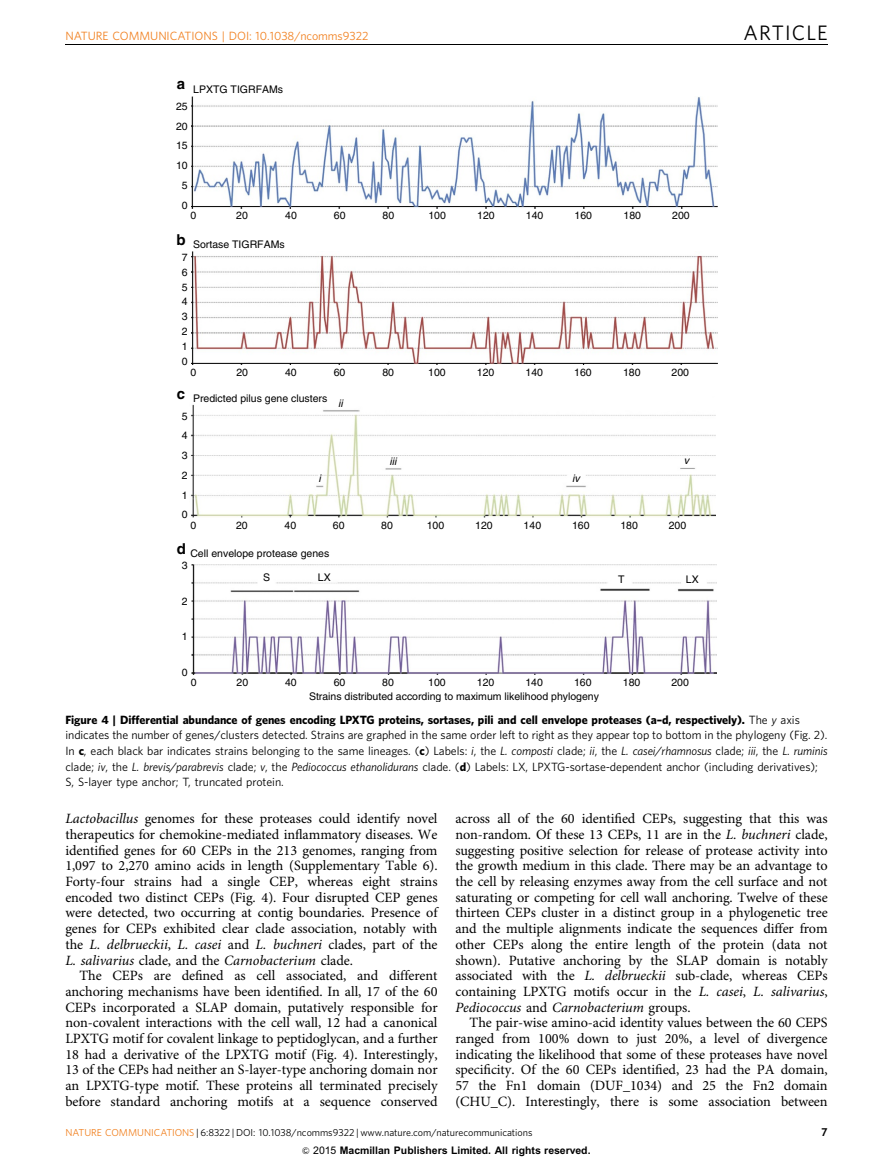
<style>
.page{position:relative;width:893px;height:1174px;background:#fff}
.page>*{position:absolute;margin:0;border:0;box-sizing:border-box;transform-origin:0 0}
.t1{font:20.85px "Adv O Tea 1 a 7398";letter-spacing:.055em;color:#000}
.t2{font:700 15px "Helvetica";color:#000}
.t3{font:14.25px/15.8px "Adv OT1 ef 757 c 0";color:#000;text-align:justify}
.t4{font:14.25px/15.8px "Adv OT7 d 6 df 7 ab.I";color:#000}
.t5{font:12px/15.8px "Adv O Tea 1 a 7398";color:#000}
.t6{font:12px "Adv O Tcb 88 df 00";color:#000}
.t7{font:12px "Adv O Tea 1 a 7398";color:#f1801f}
.t8{font:10.8px "Adv T Tda 6 f 6 cb 8.B";color:#000}
.t9{font:10.5px/15px "Helvetica";color:#000;text-align:justify}
.t10{font:10.5px "Adv PAD35";color:#000}
.t11{font:italic 10.5px "Helvetica";color:#000}
.t12{font:10.05px "Adv O Tea 1 a 7398";color:#000}
.s1{font-family:"Adv O Tea 1 a 7398"}
.s2{font-family:"Adv OT9 bd 21 c 25.I"}
.s3{font-family:"Adv O Tcb 88 df 00"}
.s4{font-family:"Adv OT7 d 6 df 7 ab.I"}
.s5{font-family:"Adv OT1 ef 757 c 0"}
.s6{color:#f1801f}
.s7{font-family:"Adv TA42"}
.s8{font-family:"Adv PAD33"}
</style>
<div class="page">
<img style="left:191px;top:97px;width:526px;height:111px">
<img style="left:191px;top:252px;width:526px;height:113px">
<img style="left:191px;top:404px;width:525px;height:114px">
<img style="left:191px;top:565px;width:526px;height:110px">
<hr style="left:65px;top:44px;width:763px;height:1px;background:#000">
<p class="t7" style="left:65px;top:32px;width:305px">NATURE COMMUNICATIONS | DOI: 10.1038/ncomms9322</p>
<h1 class="t1" style="left:744px;top:25px;width:85px">ARTICLE</h1>
<p class="t2" style="left:177px;top:78px;width:10px">a</p>
<p class="t9" style="left:193px;top:82px;width:91px">LPXTG TIGRFAMs</p>
<p class="t9" style="left:176px;top:97px;width:13px;line-height:20px;text-align:center">25<br>20<br>15<br>10<br>5<br>0</p>
<p class="t9" style="left:191px;top:209px;width:7px">0</p>
<p class="t9" style="left:236px;top:209px;width:13px">20</p>
<p class="t9" style="left:285px;top:209px;width:13px">40</p>
<p class="t9" style="left:334px;top:209px;width:13px">60</p>
<p class="t9" style="left:383px;top:209px;width:13px">80</p>
<p class="t9" style="left:428px;top:209px;width:19px">100</p>
<p class="t2" style="left:176px;top:234px;width:11px">b</p>
<p class="t9" style="left:193px;top:238px;width:93px">Sortase TIGRFAMs</p>
<p class="t9" style="left:182px;top:250px;width:7px">7<br>6<br>5<br>4<br>3<br>2<br>1<br>0</p>
<p class="t9" style="left:477px;top:209px;width:19px">120</p>
<p class="t9" style="left:526px;top:209px;width:19px">140</p>
<p class="t9" style="left:575px;top:209px;width:19px">160</p>
<p class="t9" style="left:623px;top:209px;width:19px">180</p>
<p class="t9" style="left:672px;top:209px;width:19px">200</p>
<p class="t9" style="left:191px;top:365px;width:7px">0</p>
<p class="t9" style="left:236px;top:365px;width:13px">20</p>
<p class="t9" style="left:285px;top:365px;width:13px">40</p>
<p class="t9" style="left:334px;top:365px;width:13px">60</p>
<p class="t9" style="left:382px;top:365px;width:13px">80</p>
<p class="t9" style="left:477px;top:365px;width:19px">120</p>
<p class="t9" style="left:526px;top:365px;width:19px">140</p>
<p class="t9" style="left:623px;top:365px;width:19px">180</p>
<p class="t9" style="left:428px;top:365px;width:19px">100</p>
<p class="t9" style="left:574px;top:365px;width:19px">160</p>
<p class="t2" style="left:177px;top:388px;width:10px">c</p>
<p class="t9" style="left:193px;top:391px;width:136px">Predicted pilus gene clusters</p>
<p class="t9" style="left:182px;top:407px;width:7px;line-height:19.8px">5<br>4<br>3<br>2<br>1<br>0</p>
<p class="t11" style="left:319px;top:474px;width:4px">i</p>
<p class="t11" style="left:338px;top:400px;width:6px">ii</p>
<p class="t11" style="left:390px;top:457px;width:8px">iii</p>
<p class="t11" style="left:572px;top:474px;width:9px">iv</p>
<p class="t9" style="left:191px;top:518px;width:7px">0</p>
<p class="t9" style="left:236px;top:518px;width:13px">20</p>
<p class="t9" style="left:285px;top:518px;width:13px">40</p>
<p class="t9" style="left:333px;top:518px;width:13px">60</p>
<p class="t9" style="left:381px;top:518px;width:13px">80</p>
<p class="t9" style="left:475px;top:518px;width:19px">120</p>
<p class="t9" style="left:524px;top:518px;width:19px">140</p>
<p class="t9" style="left:620px;top:518px;width:19px">180</p>
<p class="t9" style="left:427px;top:518px;width:19px">100</p>
<p class="t9" style="left:572px;top:518px;width:19px">160</p>
<p class="t9" style="left:672px;top:365px;width:19px">200</p>
<p class="t11" style="left:684px;top:457px;width:7px">v</p>
<p class="t9" style="left:669px;top:518px;width:19px">200</p>
<p class="t2" style="left:177px;top:543px;width:11px">d</p>
<p class="t9" style="left:190px;top:547px;width:140px">Cell envelope protease genes</p>
<p class="t9" style="left:182px;top:558px;width:7px">3</p>
<p class="t9" style="left:182px;top:594px;width:7px">2</p>
<p class="t9" style="left:182px;top:630px;width:7px">1</p>
<p class="t9" style="left:182px;top:666px;width:7px">0</p>
<p class="t9" style="left:263px;top:570px;width:9px">S</p>
<p class="t9" style="left:318px;top:570px;width:14px">LX</p>
<p class="t9" style="left:618px;top:573px;width:8px">T</p>
<p class="t9" style="left:686px;top:573px;width:14px">LX</p>
<p class="t9" style="left:574px;top:675px;width:19px">160</p>
<p class="t9" style="left:428px;top:675px;width:19px">100</p>
<p class="t9" style="left:191px;top:675px;width:7px">0</p>
<p class="t9" style="left:236px;top:675px;width:13px">20</p>
<p class="t9" style="left:285px;top:675px;width:13px">40</p>
<p class="t9" style="left:334px;top:675px;width:13px">60</p>
<p class="t9" style="left:382px;top:675px;width:13px">80</p>
<p class="t9" style="left:477px;top:675px;width:19px">120</p>
<p class="t9" style="left:525px;top:675px;width:19px">140</p>
<p class="t9" style="left:623px;top:675px;width:19px">180</p>
<p class="t9" style="left:309px;top:689px;width:292px">Strains distributed according to maximum likelihood phylogeny</p>
<p class="t9" style="left:671px;top:675px;width:19px">200</p>
<p class="t6" style="left:65px;top:715px;width:736px">Figure 4 | Differential abundance of genes encoding LPXTG proteins, sortases, pili and cell envelope proteases (a–d, respectively). <span class="s1">The</span> <span class="s2">y</span> <span class="s1">axis</span></p>
<p class="t5" style="left:65px;top:728px;width:764px">indicates the number of genes/clusters detected. Strains are graphed in the same order left to right as they appear top to bottom in the phylogeny (Fig. 2).<br>In <span class="s3">c</span>, each black bar indicates strains belonging to the same lineages. (<span class="s3">c</span>) Labels: <span class="s2">i</span>, the <span class="s2">L. composti</span> clade; <span class="s2">ii</span>, the <span class="s2">L. casei/rhamnosus</span> clade; <span class="s2">iii</span>, the <span class="s2">L. ruminis </span>clade; <span class="s2">iv</span>, the <span class="s2">L. brevis/parabrevis</span> clade; <span class="s2">v</span>, the <span class="s2">Pediococcus ethanolidurans</span> clade. (<span class="s3">d</span>) Labels: LX, LPXTG-sortase-dependent anchor (including derivatives); S, S-layer type anchor; T, truncated protein.</p>
<p class="t3" style="left:65px;top:812px;width:374px"><span class="s4">Lactobacillus</span> genomes for these proteases could identify novel therapeutics for chemokine-mediated inflammatory diseases. We identified genes for 60 CEPs in the 213 genomes, ranging from 1,097 to 2,270 amino acids in length (Supplementary Table 6).<br>Forty-four strains had a single CEP, whereas eight strains encoded two distinct CEPs (Fig. 4). Four disrupted CEP genes were detected, two occurring at contig boundaries. Presence of genes for CEPs exhibited clear clade association, notably with</p>
<p class="t4" style="left:65px;top:937px;width:374px"><span class="s5">the</span> L. delbrueckii<span class="s5">,</span> L. casei <span class="s5">and</span> L. buchneri <span class="s5">clades, part of the<br></span>L. salivarius <span class="s5">clade, and the</span> Carnobacterium <span class="s5">clade.</span></p>
<p class="t3" style="left:65px;top:969px;width:374px;text-indent:14px">The CEPs are defined as cell associated, and different anchoring mechanisms have been identified. In all, 17 of the 60<br>CEPs incorporated a SLAP domain, putatively responsible for non-covalent interactions with the cell wall, 12 had a canonical LPXTG motif for covalent linkage to peptidoglycan, and a further 18 had a derivative of the LPXTG motif (Fig. 4). Interestingly, 13 of the CEPs had neither an S-layer-type anchoring domain nor an LPXTG-type motif. These proteins all terminated precisely before standard anchoring motifs at a sequence conserved</p>
<p class="t3" style="left:455px;top:812px;width:374px">across all of the 60 identified CEPs, suggesting that this was non-random. Of these 13 CEPs, 11 are in the <span class="s4">L. buchneri</span> clade, suggesting positive selection for release of protease activity into the growth medium in this clade. There may be an advantage to the cell by releasing enzymes away from the cell surface and not saturating or competing for cell wall anchoring. Twelve of these thirteen CEPs cluster in a distinct group in a phylogenetic tree and the multiple alignments indicate the sequences differ from other CEPs along the entire length of the protein (data not shown). Putative anchoring by the SLAP domain is notably associated with the <span class="s4">L. delbrueckii</span> sub-clade, whereas CEPs containing LPXTG motifs occur in the <span class="s4">L. casei</span>, <span class="s4">L. salivarius</span>,</p>
<p class="t4" style="left:455px;top:1000px;width:237px">Pediococcus <span class="s5">and</span> Carnobacterium <span class="s5">groups.</span></p>
<p class="t3" style="left:455px;top:1016px;width:374px;text-indent:14px">The pair-wise amino-acid identity values between the 60 CEPS ranged from 100% down to just 20%, a level of divergence indicating the likelihood that some of these proteases have novel specificity. Of the 60 CEPs identified, 23 had the PA domain, 57 the Fn1 domain (DUF_1034) and 25 the Fn2 domain (CHU_C). Interestingly, there is some association between</p>
<p class="t12" style="left:65px;top:1128px;width:469px"><span class="s6">NATURE COMMUNICATIONS</span> | 6:8322 | DOI: 10.1038/ncomms9322 | www.nature.com/naturecommunications</p>
<p class="t8" style="left:821px;top:1128px;width:8px">7</p>
<p class="t10" style="left:302px;top:1146px;width:290px"><span class="s7">&amp;</span> <span class="s8">2015</span> Macmillan Publishers Limited. All rights reserved.</p>
</div>
